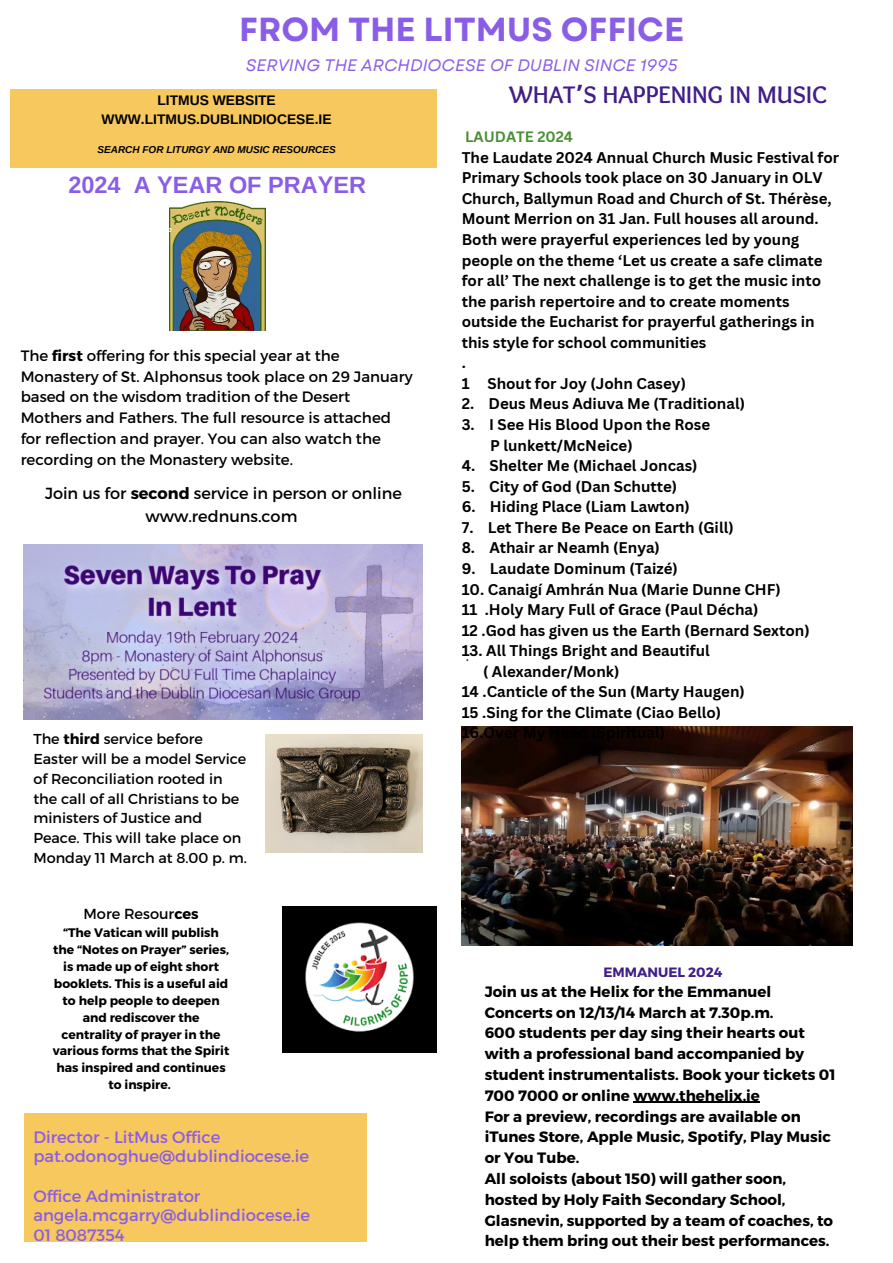
<style>
.page{position:relative;width:893px;height:1263px;background:#fff}
.page>*{position:absolute;margin:0;border:0;box-sizing:border-box;transform-origin:0 0}
.t1{font:700 33.3px "Garet";color:#8a5de7}
.t2{font:700 24.97px "Sukar";color:#411e89}
.t3{font:700 23.48px "Arimo";color:#8a5de7}
.t4{font:italic 16.58px "Garet";color:#8a5de7}
.t5{font:16.42px/19.6px "Montserrat";color:#8a5de7}
.t6{font:16.05px/22.5px "Montserrat";color:#000;text-align:center}
.t7{font:15.3px "Montserrat";color:#464d50}
.t8{font:700 15.08px/20.5px "Canva Sans";color:#000}
.t9{font:700 15px/20.9px "Montserrat";color:#000}
.t10{font:15px/20.9px "Montserrat";color:#000}
.t11{font:700 14.62px "Canva Sans";color:#498f34}
.t12{font:14.55px "Montserrat";color:#000}
.t13{font:14.4px/19.6px "Montserrat";color:#000}
.t14{font:700 13.88px/19px "Arimo";color:#000;text-align:center}
.t15{font:700 13.5px "Montserrat";color:#411e89}
.t16{font:700 12.3px/16.9px "Montserrat";color:#000;text-align:center}
.t17{font:italic 700 9.98px "Arimo";color:#000}
.s1{font-weight:700}
.s2{font-family:"Noto Sans Gurmukhi"}
</style>
<div class="page">
<div style="left:25px;top:1113px;width:342px;height:129px;background:#f7c85d"></div>
<div style="left:10px;top:89px;width:427px;height:79px;background:#f7c85d"></div>
<img style="left:462px;top:726px;width:390px;height:219px">
<img style="left:169px;top:202px;width:96px;height:129px">
<img style="left:24px;top:545px;width:399px;height:174px">
<img style="left:282px;top:907px;width:155px;height:145px">
<img style="left:265px;top:735px;width:158px;height:118px">
<hr style="left:633px;top:1102px;width:127px;height:1px;background:#000">
<p class="t1" style="left:239px;top:6px;width:446px">FROM THE LITMUS OFFICE</p>
<p class="t4" style="left:246px;top:53px;width:433px">SERVING THE ARCHDIOCESE OF DUBLIN SINCE 1995</p>
<p class="t14" style="left:102px;top:90px;width:231px">LITMUS WEBSITE<br>WWW.LITMUS.DUBLINDIOCESE.IE</p>
<p class="t17" style="left:97px;top:144px;width:240px">SEARCH FOR LITURGY AND MUSIC RESOURCES</p>
<h4 class="t3" style="left:68px;top:171px;width:299px">2024 A YEAR OF PRAYER</h4>
<h3 class="t10" style="left:21px;top:344px;width:393px">The <span class="s1">first</span> offering for this special year at the Monastery of St. Alphonsus took place on 29 January based on the wisdom tradition of the Desert Mothers and Fathers. The full resource is attached for reflection and prayer. You can also watch the recording on the Monastery website.</h3>
<p class="t6" style="left:45px;top:481px;width:358px">Join us for <span class="s1">second</span> service in person or online www.rednuns.com</p>
<p class="t13" style="left:33px;top:729px;width:215px">The <span class="s1">third</span> service before<br>Easter will be a model Service of Reconciliation rooted in the call of all Christians to be ministers of Justice and<br>Peace. This will take place on<br>Monday 11 March at 8.00 p. m.</p>
<p class="t12" style="left:83px;top:905px;width:117px">More Resour<span class="s1">ces</span></p>
<h3 class="t16" style="left:53px;top:924px;width:178px">“The Vatican will publish the “Notes on Prayer” series, is made up of eight short booklets. This is a useful aid to help people to deepen and rediscover the centrality of prayer in the various forms that the Spirit has inspired and continues to inspire.</h3>
<h4 class="t5" style="left:33px;top:1126px;width:277px">Director - LitMus Office pat.odonoghue@dublindiocese.ie</h4>
<h4 class="t5" style="left:33px;top:1185px;width:278px">Office Administrator angela.mcgarry@dublindiocese.ie<br>01 8087354</h4>
<p class="t2" style="left:509px;top:80px;width:320px">WHAT<span class="s2">’</span>S HAPPENING IN MUSIC</p>
<h4 class="t11" style="left:465px;top:127px;width:109px">LAUDATE 2024</h4>
<h4 class="t8" style="left:462px;top:147px;width:379px">The Laudate 2024 Annual Church Music Festival for Primary Schools took place on 30 January in OLV Church, Ballymun Road and Church of St. Thérèse, Mount Merrion on 31 Jan. Full houses all around.<br>Both were prayerful experiences led by young people on the theme ‘Let us create a safe climate for all’ The next challenge is to get the music into the parish repertoire and to create moments outside the Eucharist for prayerful gatherings in this style for school communities<br>.<br>1 Shout for Joy (John Casey)</h4>
<h4 class="t8" style="left:462px;top:393px;width:285px">2. Deus Meus Adiuva Me (Traditional)</h4>
<h4 class="t8" style="left:490px;top:414px;width:221px;text-indent:-28px">3. I See His Blood Upon the Rose<br>P lunkett/McNeice)</h4>
<h4 class="t8" style="left:462px;top:455px;width:237px">4. Shelter Me (Michael Joncas)</h4>
<h4 class="t8" style="left:462px;top:476px;width:217px">5. City of God (Dan Schutte)</h4>
<h4 class="t8" style="left:462px;top:496px;width:230px">6. Hiding Place (Liam Lawton)</h4>
<h4 class="t8" style="left:462px;top:517px;width:273px">7. Let There Be Peace on Earth (Gill)</h4>
<h4 class="t8" style="left:462px;top:537px;width:200px">8. Athair ar Neamh (Enya)</h4>
<h4 class="t8" style="left:462px;top:558px;width:218px">9. Laudate Dominum (Taizé)</h4>
<h4 class="t8" style="left:462px;top:578px;width:349px">10. Canaigí Amhrán Nua (Marie Dunne CHF)<br>11 .Holy Mary Full of Grace (Paul Décha)<br>12 .God has given us the Earth (Bernard Sexton)</h4>
<h4 class="t8" style="left:462px;top:640px;width:249px">13. All Things Bright and Beautiful</h4>
<h4 class="t8" style="left:483px;top:661px;width:138px">( Alexander/Monk)</h4>
<h4 class="t8" style="left:462px;top:681px;width:285px">14 .Canticle of the Sun (Marty Haugen)</h4>
<h4 class="t8" style="left:462px;top:702px;width:261px">15 .Sing for the Climate (Ciao Bello)</h4>
<h4 class="t8" style="left:462px;top:722px;width:205px">16.Over My Head (Spiritual)</h4>
<p class="t7" style="left:466px;top:646px;width:5px">.</p>
<h1 class="t15" style="left:603px;top:963px;width:120px">EMMANUEL 2024</h1>
<h1 class="t9" style="left:485px;top:980px;width:352px">Join us at the Helix for the Emmanuel Concerts on 12/13/14 March at 7.30p.m.<br>600 students per day sing their hearts out with a professional band accompanied by student instrumentalists. Book your tickets 01<br>700 7000 or online www.thehelix.ie<br>For a preview, recordings are available on iTunes Store, Apple Music, Spotify, Play Music or You Tube.<br>All soloists (about 150) will gather soon, hosted by Holy Faith Secondary School, Glasnevin, supported by a team of coaches, to help them bring out their best performances.</h1>
</div>
